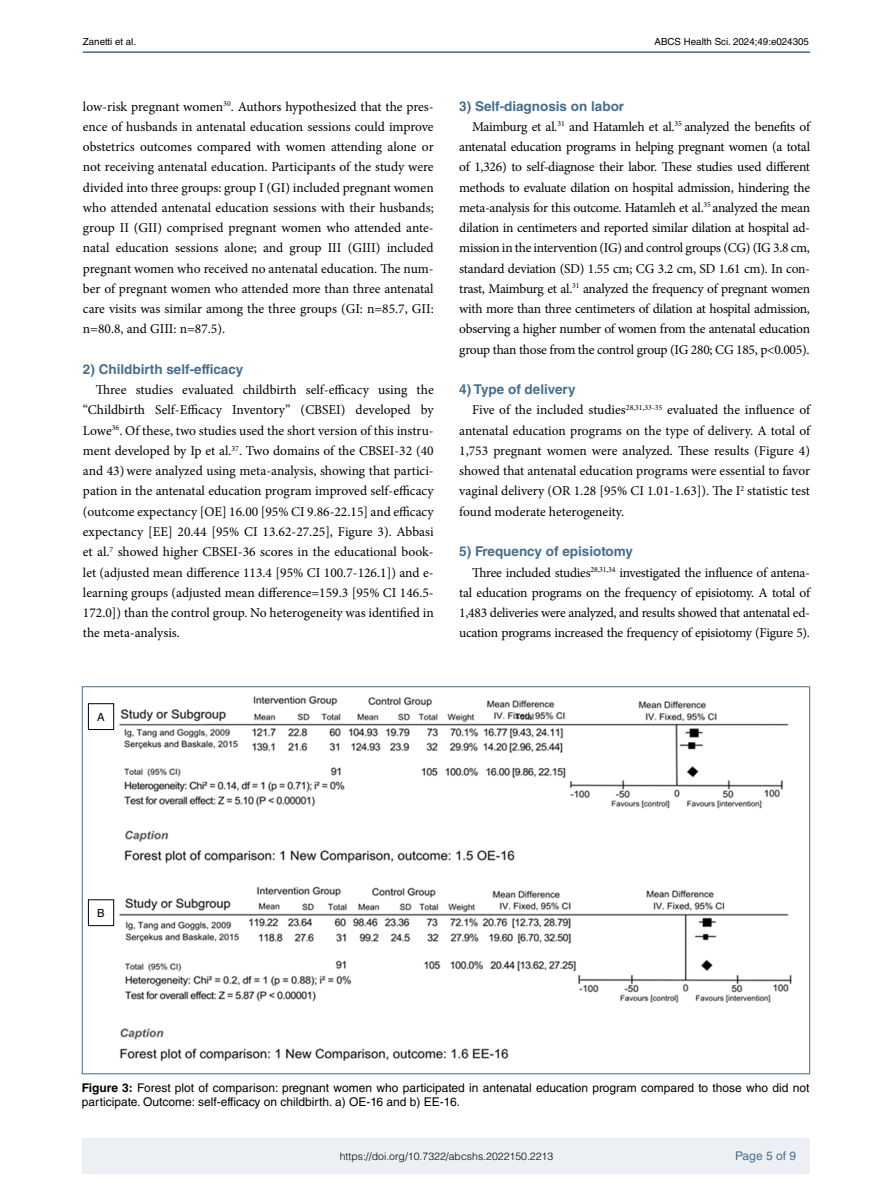
<style>
.page{position:relative;width:893px;height:1191px;background:#fff}
.page>*{position:absolute;margin:0;border:0;box-sizing:border-box;transform-origin:0 0}
.t1{font:13.5px/20.2px "Minion Pro";letter-spacing:-.01em;color:#000;text-align:justify}
.t2{font:700 13.5px "Helvetica LT Std";color:#466e8d}
.t3{font:12px/14.4px "Helvetica LT Std";color:#000}
.t4{font:12px "Helvetica LT Std";color:#466e8d}
.t5{font:11.25px "Helvetica LT Std";color:#000}
.t6{font:300 10.5px "Helvetica LT Std";color:#000}
.t7{font:9.75px "Helvetica LT Std";color:#000}
.s1{font-style:italic}
.s2{font-weight:700}
</style>
<div class="page">
<hr style="left:83px;top:51px;width:727px;height:2px;background:#466e8d">
<div style="left:83px;top:1138px;width:727px;height:35px;background:#ecf0f4"></div>
<img style="left:87px;top:695px;width:705px;height:367px">
<div style="left:88px;top:899px;width:26px;height:26px;background:#fff"></div>
<div style="left:88px;top:899px;width:26px;height:27px;border:1px solid #000"></div>
<div style="left:88px;top:703px;width:26px;height:26px;background:#fff"></div>
<div style="left:88px;top:703px;width:26px;height:27px;border:1px solid #000"></div>
<p class="t7" style="left:83px;top:36px;width:55px">Zanetti et al.</p>
<p class="t7" style="left:655px;top:36px;width:156px">ABCS Health Sci. 2024;49:e024305</p>
<p class="t1" style="left:83px;top:96px;width:352px">low-risk pregnant women<sup>30</sup>. Authors hypothesized that the pres&shy;ence of husbands in antenatal education sessions could improve obstetrics outcomes compared with women attending alone or not receiving antenatal education. Participants of the study were divided into three groups: group I (GI) included pregnant women who attended antenatal education sessions with their husbands; group II (GII) comprised pregnant women who attended ante&shy;natal education sessions alone; and group III (GIII) included pregnant women who received no antenatal education. The num&shy;ber of pregnant women who attended more than three antenatal care visits was similar among the three groups (GI: n=85.7, GII: n=80.8, and GIII: n=87.5).</p>
<p class="t2" style="left:83px;top:361px;width:162px">2) Childbirth self-efficacy</p>
<p class="t1" style="left:83px;top:380px;width:352px;text-indent:13px">Three studies evaluated childbirth self-efficacy using the “Childbirth Self-Efficacy Inventory” (CBSEI) developed by Lowe<sup>36</sup>. Of these, two studies used the short version of this instru&shy;ment developed by Ip et al.<sup>37</sup>. Two domains of the CBSEI-32 (40 and 43) were analyzed using meta-analysis, showing that partici&shy;pation in the antenatal education program improved self-efficacy (outcome expectancy [OE] 16.00 [95% CI 9.86-22.15] and efficacy expectancy [EE] 20.44 [95% CI 13.62-27.25], Figure 3). Abbasi et al.<sup>7</sup> showed higher CBSEI-36 scores in the educational book&shy;let (adjusted mean difference 113.4 [95% CI 100.7-126.1]) and e&shy;learning groups (adjusted mean difference=159.3 [95% CI 146.5- 172.0]) than the control group. No heterogeneity was identified in the meta-analysis.</p>
<p class="t2" style="left:459px;top:98px;width:166px">3) Self-diagnosis on labor</p>
<p class="t1" style="left:459px;top:116px;width:352px;text-indent:13px">Maimburg et al<span class="s1">.</span><sup>31</sup> and Hatamleh et al.<sup>35</sup> analyzed the benefits of antenatal education programs in helping pregnant women (a total of 1,326) to self-diagnose their labor. These studies used different methods to evaluate dilation on hospital admission, hindering the meta-analysis for this outcome. Hatamleh et al.<sup>35</sup> analyzed the mean dilation in centimeters and reported similar dilation at hospital ad&shy;mission in the intervention (IG) and control groups (CG) (IG 3.8 cm, standard deviation (SD) 1.55 cm; CG 3.2 cm, SD 1.61 cm). In con&shy;trast, Maimburg et al.<sup>31</sup> analyzed the frequency of pregnant women with more than three centimeters of dilation at hospital admission, observing a higher number of women from the antenatal education group than those from the control group (IG 280; CG 185, p&lt;0.005).</p>
<p class="t2" style="left:459px;top:381px;width:118px">4) Type of delivery</p>
<p class="t1" style="left:459px;top:400px;width:352px;text-indent:13px">Five of the included studies<sup>28,31,33-35</sup> evaluated the influence of antenatal education programs on the type of delivery. A total of 1,753 pregnant women were analyzed. These results (Figure 4) showed that antenatal education programs were essential to favor vaginal delivery (OR 1.28 [95% CI 1.01-1.63]). The I<sup>2</sup> statistic test found moderate heterogeneity.</p>
<p class="t2" style="left:459px;top:543px;width:175px">5) Frequency of episiotomy</p>
<p class="t1" style="left:459px;top:562px;width:352px;text-indent:13px">Three included studies<sup>28,31,34</sup> investigated the influence of antena&shy;tal education programs on the frequency of episiotomy. A total of 1,483 deliveries were analyzed, and results showed that antenatal ed&shy;ucation programs increased the frequency of episiotomy (Figure 5).</p>
<p class="t5" style="left:97px;top:710px;width:9px">A</p>
<p class="t5" style="left:97px;top:906px;width:9px">B</p>
<p class="t3" style="left:82px;top:1080px;width:729px"><span class="s2">Figure 3:</span> Forest plot of comparison: pregnant women who participated in antenatal education program compared to those who did not participate. Outcome: self-efficacy on childbirth. a) OE-16 and b) EE-16.</p>
<p class="t6" style="left:340px;top:1149px;width:215px">https://doi.org/10.7322/abcshs.2022150.2213</p>
<p class="t4" style="left:735px;top:1148px;width:62px">Page 5 of 9</p>
</div>
